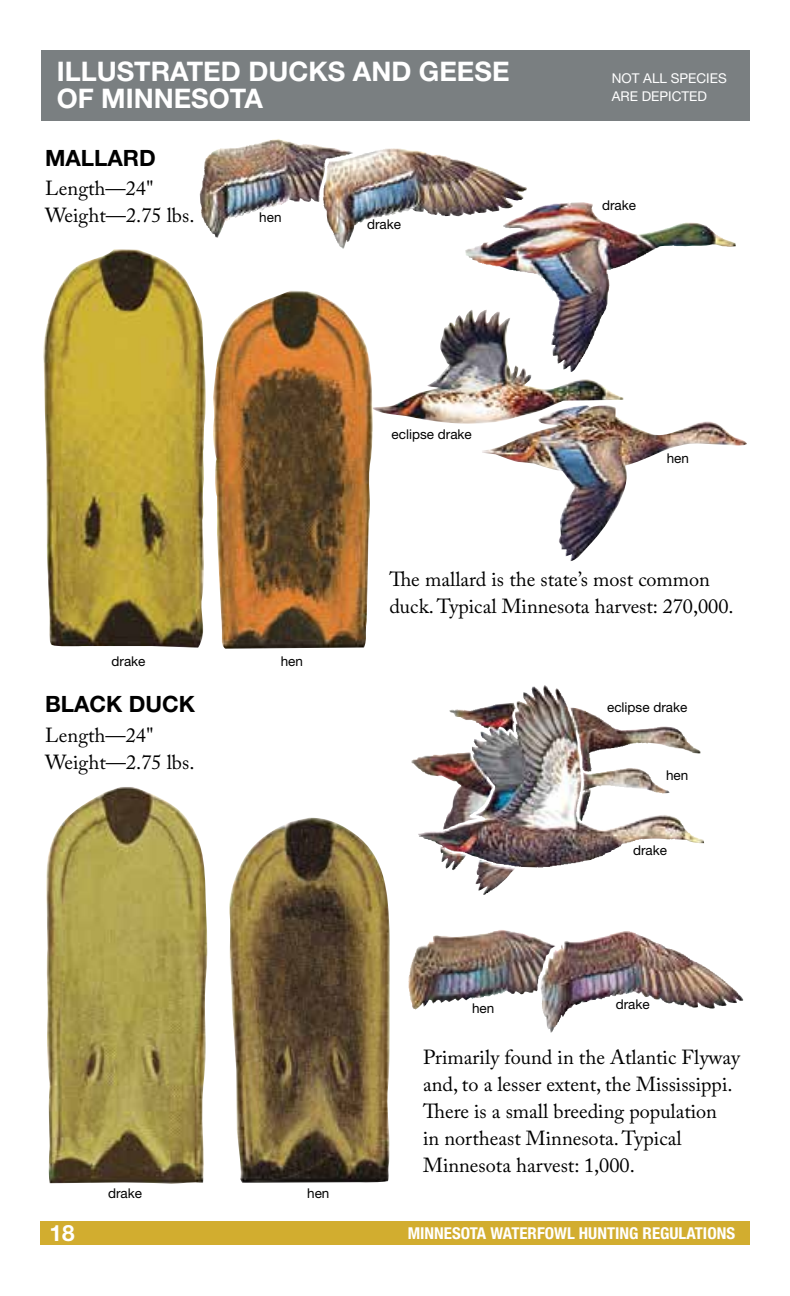
<style>
.page{position:relative;width:790px;height:1296px;background:#fff}
.page>*{position:absolute;margin:0;border:0;box-sizing:border-box;transform-origin:0 0}
.t1{font:700 27px/27px "Helvetica Neue LT Std";color:#fff}
.t2{font:700 22.5px "Helvetica Neue LT Std";color:#000}
.t3{font:700 22.5px "Helvetica Neue LT Std";color:#fff}
.t4{font:20.25px/27px "Adobe Caslon Pro";color:#000}
.t5{font:700 condensed 16.43px "Helvetica Neue LT Std";color:#fff}
.t6{font:13.5px "Helvetica Neue LT Std";color:#000}
.t7{font:13.5px/18px "Helvetica Neue LT Std";color:#fff}
</style>
<div class="page">
<div style="left:40px;top:1221px;width:709px;height:24px;background:#d2ad2f"></div>
<img style="left:290px;top:148px;width:454px;height:885px">
<div style="left:41px;top:51px;width:708px;height:70px;background:#7a7f81"></div>
<img style="left:374px;top:310px;width:373px;height:251px">
<img style="left:200px;top:139px;width:130px;height:99px">
<img style="left:465px;top:202px;width:106px;height:154px">
<img style="left:43px;top:249px;width:163px;height:399px">
<img style="left:213px;top:291px;width:161px;height:358px">
<img style="left:420px;top:685px;width:124px;height:74px">
<img style="left:408px;top:930px;width:147px;height:79px">
<img style="left:46px;top:787px;width:162px;height:397px">
<img style="left:229px;top:818px;width:163px;height:365px">
<h1 class="t1" style="left:57px;top:57px;width:454px">ILLUSTRATED DUCKS AND GEESE<br>OF MINNESOTA</h1>
<p class="t2" style="left:45px;top:144px;width:112px">MALLARD</p>
<p class="t4" style="left:45px;top:175px;width:151px">Length—24"<br>Weight—2.75 lbs.</p>
<p class="t6" style="left:259px;top:209px;width:24px">hen</p>
<p class="t6" style="left:367px;top:216px;width:36px">drake</p>
<p class="t6" style="left:392px;top:426px;width:82px">eclipse drake</p>
<p class="t7" style="left:612px;top:69px;width:117px">NOT ALL SPECIES<br>ARE DEPICTED</p>
<p class="t6" style="left:602px;top:197px;width:36px">drake</p>
<p class="t6" style="left:667px;top:450px;width:24px">hen</p>
<p class="t6" style="left:111px;top:653px;width:36px">drake</p>
<p class="t6" style="left:281px;top:653px;width:24px">hen</p>
<p class="t2" style="left:45px;top:690px;width:152px">BLACK DUCK</p>
<p class="t4" style="left:45px;top:721px;width:151px">Length—24"<br>Weight—2.75 lbs.</p>
<p class="t6" style="left:108px;top:1185px;width:36px">drake</p>
<p class="t6" style="left:307px;top:1185px;width:24px">hen</p>
<p class="t4" style="left:389px;top:566px;width:346px">The mallard is the state’s most common duck. Typical Minnesota harvest: 270,000.</p>
<p class="t6" style="left:607px;top:699px;width:82px">eclipse drake</p>
<p class="t6" style="left:666px;top:767px;width:24px">hen</p>
<p class="t6" style="left:633px;top:842px;width:36px">drake</p>
<p class="t6" style="left:472px;top:1000px;width:24px">hen</p>
<p class="t6" style="left:616px;top:996px;width:36px">drake</p>
<p class="t4" style="left:423px;top:1043px;width:318px">Primarily found in the Atlantic Flyway and, to a lesser extent, the Mississippi.<br>There is a small breeding population<br>in northeast Minnesota. Typical Minnesota harvest: 1,000.</p>
<p class="t3" style="left:50px;top:1219px;width:27px">18</p>
<p class="t5" style="left:408px;top:1223px;width:329px">MINNESOTA WATERFOWL HUNTING REGULATIONS</p>
</div>
